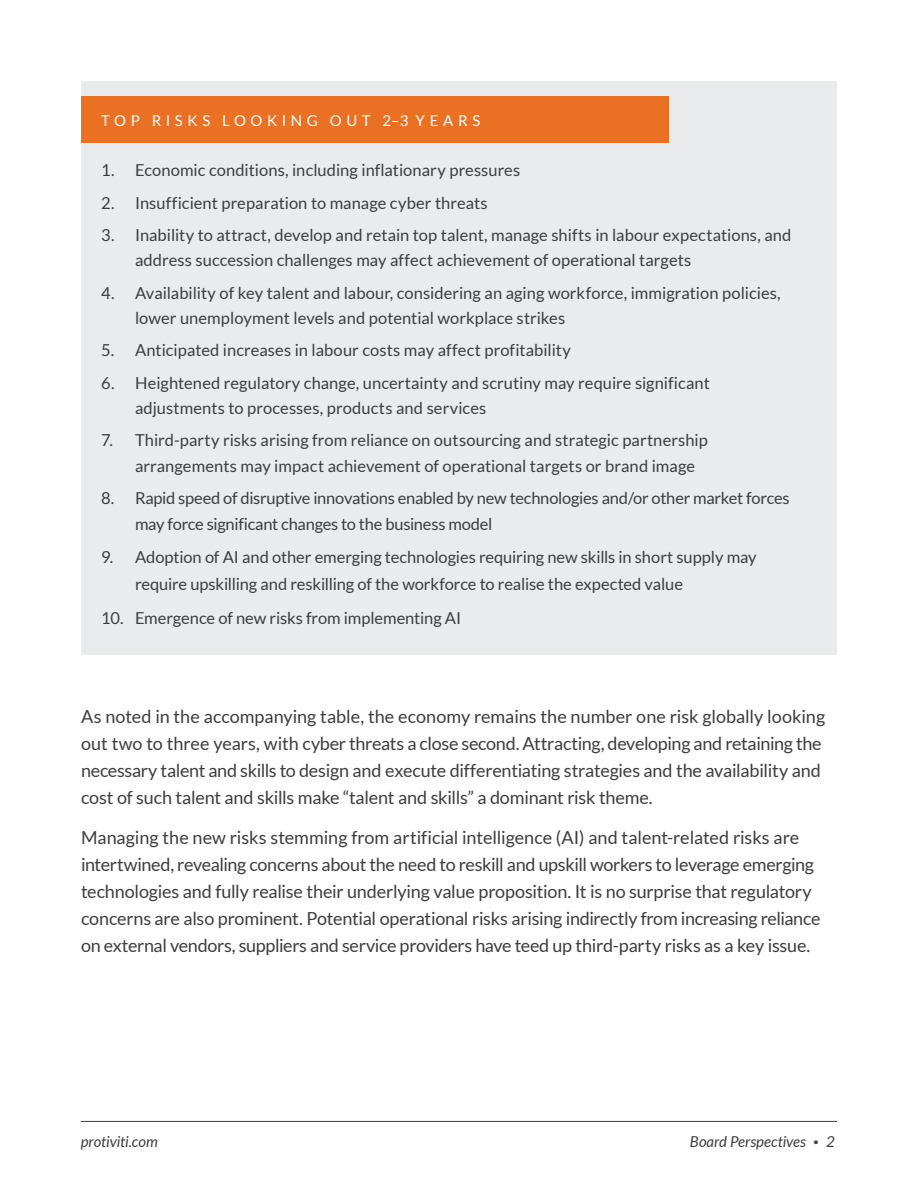
<style>
.page{position:relative;width:918px;height:1188px;background:#fff}
.page>*{position:absolute;margin:0;border:0;box-sizing:border-box;transform-origin:0 0}
.Body_Text_-_12_18_-_ProGray_Regular{font:18px/27px "Lato";letter-spacing:-.015em;color:#3c3d3e}
.t1{font:16.5px/25.5px "Lato";color:#3c3d3e}
.t2{font:italic 15px "Lato";letter-spacing:-.005em;color:#3c3d3e}
.Graphic_header_-_9_12_White{font:15px "Lato";letter-spacing:.305em;color:#fff}
.s1{font-weight:700;font-style:normal;font-size:9px}
</style>
<div class="page">
<hr style="left:81px;top:1121px;width:756px;height:1px;background:#3c3d3e">
<div style="left:81px;top:81px;width:756px;height:573px;background:#eaebec"></div>
<div style="left:81px;top:96px;width:587px;height:47px;background:#ea7024"></div>
<p class="Graphic_header_-_9_12_White" style="left:101px;top:112px;width:381px">TOP RISKS LOOKING OUT 2–3 YEARS</p>
<p class="t1" style="left:101px;top:158px;width:421px">1. Economic conditions, including inflationary pressures</p>
<p class="t1" style="left:101px;top:190px;width:388px">2. Insufficient preparation to manage cyber threats</p>
<p class="t1" style="left:135px;top:222px;width:658px;text-indent:-34px">3. Inability to attract, develop and retain top talent, manage shifts in labour expectations, and address succession challenges may affect achievement of operational targets</p>
<p class="t1" style="left:135px;top:280px;width:647px;text-indent:-34px">4. Availability of key talent and labour, considering an aging workforce, immigration policies, lower unemployment levels and potential workplace strikes</p>
<p class="t1" style="left:101px;top:338px;width:471px">5. Anticipated increases in labour costs may affect profitability</p>
<p class="t1" style="left:135px;top:370px;width:576px;text-indent:-34px">6. Heightened regulatory change, uncertainty and scrutiny may require significant adjustments to processes, products and services</p>
<p class="t1" style="left:135px;top:428px;width:574px;text-indent:-34px">7. Third-party risks arising from reliance on outsourcing and strategic partnership arrangements may impact achievement of operational targets or brand image</p>
<p class="t1" style="left:135px;top:485px;width:656px;text-indent:-34px">8. Rapid speed of disruptive innovations enabled by new technologies and/or other market forces may force significant changes to the business model</p>
<p class="t1" style="left:135px;top:544px;width:623px;line-height:27px;text-indent:-34px">9. Adoption of AI and other emerging technologies requiring new skills in short supply may require upskilling and reskilling of the workforce to realise the expected value</p>
<p class="t1" style="left:101px;top:605px;width:361px">10. Emergence of new risks from implementing AI</p>
<p class="Body_Text_-_12_18_-_ProGray_Regular" style="left:81px;top:703px;width:746px">As noted in the accompanying table, the economy remains the number one risk globally looking out two to three years, with cyber threats a close second. Attracting, developing and retaining the necessary talent and skills to design and execute differentiating strategies and the availability and cost of such talent and skills make “talent and skills” a dominant risk theme.</p>
<p class="Body_Text_-_12_18_-_ProGray_Regular" style="left:81px;top:824px;width:741px">Managing the new risks stemming from artificial intelligence (AI) and talent-related risks are intertwined, revealing concerns about the need to reskill and upskill workers to leverage emerging technologies and fully realise their underlying value proposition. It is no surprise that regulatory concerns are also prominent. Potential operational risks arising indirectly from increasing reliance on external vendors, suppliers and service providers have teed up third-party risks as a key issue.</p>
<p class="t2" style="left:81px;top:1133px;width:78px">protiviti.com</p>
<p class="t2" style="left:690px;top:1133px;width:147px">Board Perspectives <span class="s1">•</span> 2</p>
</div>
